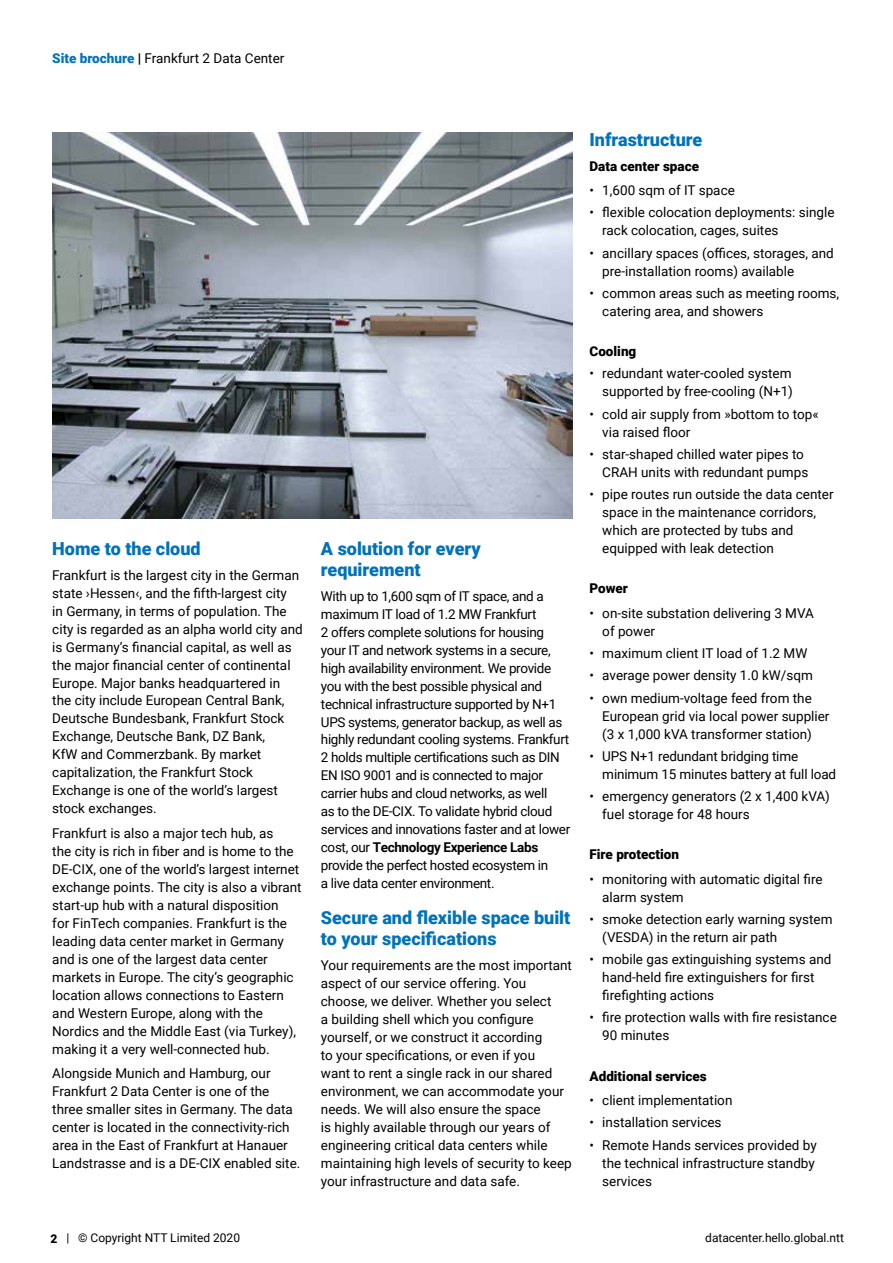
<style>
.page{position:relative;width:893px;height:1263px;background:#fff}
.page>*{position:absolute;margin:0;border:0;box-sizing:border-box;transform-origin:0 0}
.t1{font:900 18px/21px "Roboto";color:#0072bc}
.t2{font:13.5px/18px "Roboto";color:#000}
.t3{font:13.5px/18px "Roboto";letter-spacing:-.025em;color:#000}
.t4{font:900 13.5px "Roboto";color:#000}
.t5{font:12px "Roboto";color:#000}
.t6{font:900 12px "Roboto";color:#000}
.s1{font-weight:900;color:#0072bc}
.s2{font-weight:900}
.s3{font-weight:700}
</style>
<div class="page">
<img style="left:52px;top:133px;width:520px;height:386px">
<p class="t2" style="left:52px;top:48px;width:234px"><span class="s1">Site brochure</span> <span class="s2">|</span> Frankfurt 2 Data Center</p>
<h1 class="t1" style="left:52px;top:537px;width:150px">Home to the cloud</h1>
<p class="t2" style="left:52px;top:565px;width:252px">Frankfurt is the largest city in the German state ›Hessen‹, and the fifth-largest city<br>in Germany, in terms of population. The city is regarded as an alpha world city and is Germany’s financial capital, as well as the major financial center of continental Europe. Major banks headquartered in<br>the city include European Central Bank, Deutsche Bundesbank, Frankfurt Stock Exchange, Deutsche Bank, DZ Bank,<br>KfW and Commerzbank. By market capitalization, the Frankfurt Stock Exchange is one of the world’s largest stock exchanges.</p>
<p class="t2" style="left:52px;top:823px;width:251px">Frankfurt is also a major tech hub, as<br>the city is rich in fiber and is home to the DE-CIX, one of the world’s largest internet exchange points. The city is also a vibrant start-up hub with a natural disposition<br>for FinTech companies. Frankfurt is the leading data center market in Germany and is one of the largest data center markets in Europe. The city’s geographic location allows connections to Eastern and Western Europe, along with the Nordics and the Middle East (via Turkey), making it a very well-connected hub.</p>
<p class="t2" style="left:52px;top:1064px;width:250px">Alongside Munich and Hamburg, our Frankfurt 2 Data Center is one of the three smaller sites in Germany. The data center is located in the connectivity-rich area in the East of Frankfurt at Hanauer Landstrasse and is a DE-CIX enabled site.</p>
<h1 class="t1" style="left:321px;top:537px;width:161px">A solution for every requirement</h1>
<p class="t3" style="left:321px;top:586px;width:251px">With up to 1,600 sqm of IT space, and a maximum IT load of 1.2 MW Frankfurt<br>2 offers complete solutions for housing your IT and network systems in a secure, high availability environment. We provide you with the best possible physical and technical infrastructure supported by N+1<br>UPS systems, generator backup, as well as highly redundant cooling systems. Frankfurt 2 holds multiple certifications such as DIN EN ISO 9001 and is connected to major carrier hubs and cloud networks, as well<br>as to the DE-CIX. To validate hybrid cloud services and innovations faster and at lower cost, our <span class="s3">Technology Experience Labs </span>provide the perfect hosted ecosystem in<br>a live data center environment.</p>
<h1 class="t1" style="left:321px;top:907px;width:251px">Secure and flexible space built to your specifications</h1>
<p class="t2" style="left:321px;top:955px;width:253px">Your requirements are the most important aspect of our service offering. You choose, we deliver. Whether you select<br>a building shell which you configure yourself, or we construct it according<br>to your specifications, or even if you<br>want to rent a single rack in our shared environment, we can accommodate your needs. We will also ensure the space<br>is highly available through our years of engineering critical data centers while maintaining high levels of security to keep your infrastructure and data safe.</p>
<h1 class="t1" style="left:589px;top:129px;width:114px">Infrastructure</h1>
<p class="t4" style="left:589px;top:156px;width:111px">Data center space</p>
<p class="t2" style="left:589px;top:181px;width:147px">• 1,600 sqm of IT space</p>
<p class="t2" style="left:602px;top:203px;width:234px;text-indent:-13px">• flexible colocation deployments: single rack colocation, cages, suites</p>
<p class="t2" style="left:602px;top:243px;width:233px;text-indent:-13px">• ancillary spaces (offices, storages, and pre-installation rooms) available</p>
<p class="t2" style="left:602px;top:284px;width:238px;text-indent:-13px">• common areas such as meeting rooms, catering area, and showers</p>
<p class="t4" style="left:589px;top:342px;width:48px">Cooling</p>
<p class="t2" style="left:589px;top:364px;width:205px;text-align:right">• redundant water-cooled system supported by free-cooling (N+1)</p>
<p class="t2" style="left:602px;top:404px;width:218px;text-indent:-13px">• cold air supply from »bottom to top« via raised floor</p>
<p class="t2" style="left:602px;top:445px;width:208px;text-indent:-13px">• star-shaped chilled water pipes to<br>CRAH units with redundant pumps</p>
<p class="t2" style="left:602px;top:485px;width:233px;text-indent:-13px">• pipe routes run outside the data center space in the maintenance corridors, which are protected by tubs and equipped with leak detection</p>
<p class="t4" style="left:589px;top:579px;width:40px">Power</p>
<p class="t2" style="left:602px;top:603px;width:213px;text-indent:-13px">• on-site substation delivering 3 MVA of power</p>
<p class="t2" style="left:589px;top:644px;width:219px">• maximum client IT load of 1.2 MW</p>
<p class="t2" style="left:589px;top:666px;width:225px">• average power density 1.0 kW/sqm</p>
<p class="t2" style="left:602px;top:688px;width:229px;text-indent:-13px">• own medium-voltage feed from the<br>European grid via local power supplier (3 x 1,000 kVA transformer station)</p>
<p class="t2" style="left:602px;top:746px;width:235px;text-indent:-13px">• UPS N+1 redundant bridging time minimum 15 minutes battery at full load</p>
<p class="t2" style="left:602px;top:787px;width:229px;text-indent:-13px">• emergency generators (2 x 1,400 kVA) fuel storage for 48 hours</p>
<p class="t4" style="left:589px;top:845px;width:91px">Fire protection</p>
<p class="t2" style="left:602px;top:869px;width:222px;text-indent:-13px">• monitoring with automatic digital fire alarm system</p>
<p class="t2" style="left:602px;top:910px;width:232px;text-indent:-13px">• smoke detection early warning system (VESDA) in the return air path</p>
<p class="t2" style="left:602px;top:950px;width:231px;text-indent:-13px">• mobile gas extinguishing systems and hand-held fire extinguishers for first firefighting actions</p>
<p class="t2" style="left:602px;top:1008px;width:236px;text-indent:-13px">• fire protection walls with fire resistance<br>90 minutes</p>
<p class="t4" style="left:589px;top:1066px;width:119px">Additional services</p>
<p class="t2" style="left:589px;top:1091px;width:144px">• client implementation</p>
<p class="t2" style="left:589px;top:1113px;width:133px">• installation services</p>
<p class="t2" style="left:602px;top:1135px;width:216px;text-indent:-13px">• Remote Hands services provided by the technical infrastructure standby services</p>
<p class="t6" style="left:50px;top:1230px;width:8px">2</p>
<p class="t5" style="left:66px;top:1230px;width:175px">| © Copyright NTT Limited 2020</p>
<p class="t5" style="left:705px;top:1229px;width:140px">datacenter.hello.global.ntt</p>
</div>
